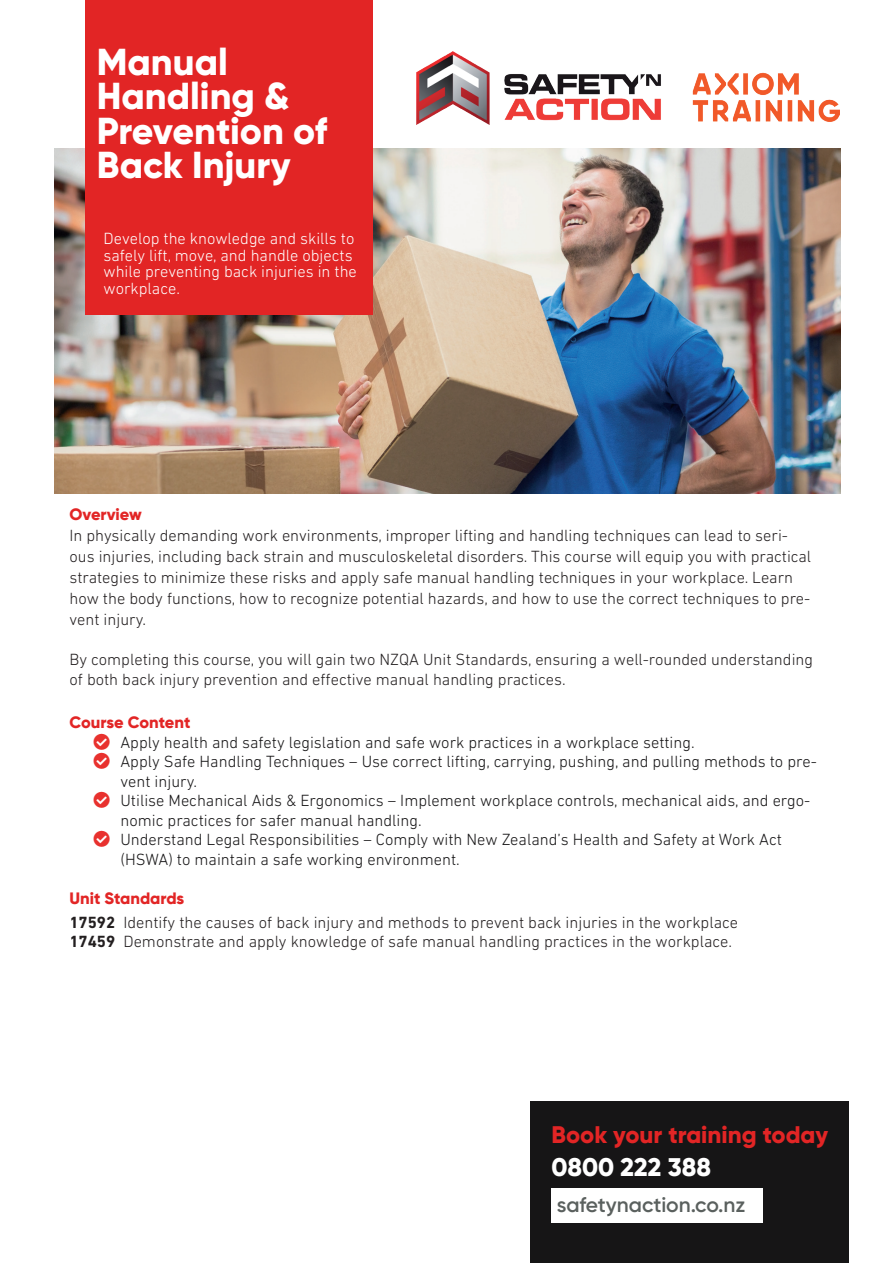
<style>
.page{position:relative;width:893px;height:1263px;background:#fff}
.page>*{position:absolute;margin:0;border:0;box-sizing:border-box;transform-origin:0 0}
.t1{font:800 37.5px/34.5px "Gilroy";color:#fff}
.t2{font:800 25.5px "Gilroy";color:#fff}
.t3{font:800 24px "Gilroy";color:#e22525}
.t4{font:600 21px "Gilroy";color:#5a605e}
.t5{font:300 16.5px/21px "DIN Next LT Pro";color:#231f20}
.t6{font:300 16.5px/19.5px "DIN Next LT Pro";color:#161516}
.t7{font:300 16.5px/16.5px "DIN Next LT Pro";color:#fff}
.t8{font:800 16.5px "Gilroy";color:#e22525}
.s1{font-weight:700}
</style>
<div class="page">
<img style="left:54px;top:149px;width:786px;height:345px">
<div style="left:85px;top:0;width:287px;height:314px;background:#e22525"></div>
<div style="left:530px;top:1101px;width:319px;height:162px;background:#161516"></div>
<div style="left:551px;top:1188px;width:212px;height:34px;background:#fff"></div>
<img style="left:416px;top:52px;width:424px;height:72px">
<h1 class="t1" style="left:97px;top:44px;width:232px">Manual<br>Handling &amp;<br>Prevention of<br>Back Injury</h1>
<p class="t7" style="left:104px;top:230px;width:255px">Develop the knowledge and skills to safely lift, move, and handle objects while preventing back injuries in the workplace.</p>
<p class="t8" style="left:69px;top:503px;width:74px">Overview</p>
<p class="t5" style="left:69px;top:524px;width:743px">In physically demanding work environments, improper lifting and handling techniques can lead to seri&shy;ous injuries, including back strain and musculoskeletal disorders. This course will equip you with practical strategies to minimize these risks and apply safe manual handling techniques in your workplace. Learn how the body functions, how to recognize potential hazards, and how to use the correct techniques to pre&shy;vent injury.</p>
<p class="t5" style="left:69px;top:650px;width:745px;line-height:19.5px">By completing this course, you will gain two NZQA Unit Standards, ensuring a well-rounded understanding of both back injury prevention and effective manual handling practices.</p>
<p class="t8" style="left:69px;top:712px;width:123px">Course Content</p>
<p class="t6" style="left:120px;top:732px;width:698px">Apply health and safety legislation and safe work practices in a workplace setting.<br>Apply Safe Handling Techniques – Use correct lifting, carrying, pushing, and pulling methods to pre&shy;vent injury.<br>Utilise Mechanical Aids &amp; Ergonomics – Implement workplace controls, mechanical aids, and ergo&shy;nomic practices for safer manual handling.<br>Understand Legal Responsibilities – Comply with New Zealand’s Health and Safety at Work Act (HSWA) to maintain a safe working environment.</p>
<p class="t8" style="left:69px;top:887px;width:116px">Unit Standards</p>
<p class="t5" style="left:69px;top:912px;width:670px;line-height:19.5px"><span class="s1">17592</span> Identify the causes of back injury and methods to prevent back injuries in the workplace<br><span class="s1">17459</span> Demonstrate and apply knowledge of safe manual handling practices in the workplace.</p>
<h3 class="t3" style="left:551px;top:1119px;width:278px">Book your training today</h3>
<h2 class="t2" style="left:551px;top:1150px;width:161px">0800 222 388</h2>
<p class="t4" style="left:557px;top:1192px;width:190px">safetynaction.co.nz</p>
</div>
